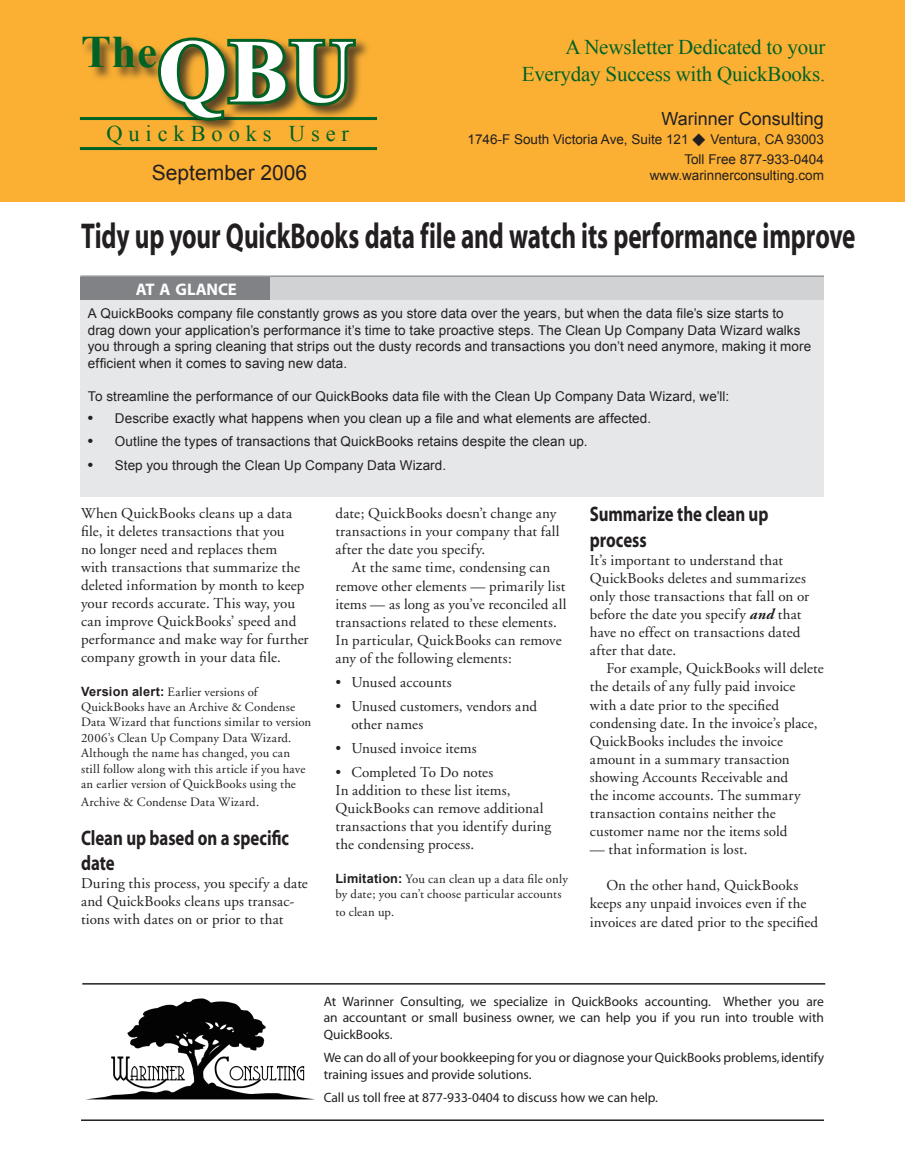
<style>
.page{position:relative;width:905px;height:1175px;background:#fff}
.page>*{position:absolute;margin:0;border:0;box-sizing:border-box;transform-origin:0 0}
.t1{font:700 45px "Times New Roman";color:#006224}
.t2{font:700 36px "Myriad";letter-spacing:-.005em;color:#231f20;scale:.7 1}
.t3{font:22.5px "Times New Roman";letter-spacing:.26em;color:#006224}
.t4{font:21px/27px "Times New Roman";letter-spacing:-.01em;color:#006224;text-align:right}
.head1{font:700 21px/25.3px "Myriad";color:#231f20;scale:.8 1}
.t5{font:21px "Arial";color:#231f20}
.t6{font:18px "Arial";color:#231f20}
.firstpara{font:700 16.8px "Myriad";letter-spacing:-.01em;color:#fff}
.firstpara-2{font:15px/18px "Adobe Garamond";letter-spacing:.01em;color:#231f20}
.regular{font:15px/18px "Adobe Garamond";letter-spacing:.01em;color:#231f20}
.listbul{font:15px/18px "Adobe Garamond";color:#231f20}
.intropara{font:13.5px/16.5px "Arial";letter-spacing:.005em;color:#231f20}
.t7{font:13.5px/16.5px "Myriad";color:#231f20;text-align:justify}
.introbul{font:13.5px "Arial";letter-spacing:.005em;color:#231f20}
.inlinereg{font:12.75px/15.3px "Adobe Garamond";letter-spacing:.015em;color:#231f20}
.s1{font-size:90px;color:#fff}
.s2{font-weight:700;font-size:15px}
.s3{font-family:"Arial";font-weight:700}
.s4{font-weight:700;font-style:italic}
</style>
<div class="page">
<div style="left:0;top:0;width:904px;height:201px;background:#fbb034"></div>
<hr style="left:80px;top:117px;width:297px;height:3px;background:#006224">
<hr style="left:80px;top:147px;width:297px;height:3px;background:#006224">
<div style="left:81px;top:35px;width:290px;height:100px;background:#231f20;opacity:.75"></div>
<svg style="left:155px;top:35px;width:204px;height:90px"></svg>
<div style="left:80px;top:290px;width:744px;height:38px;background:#e6e7e9"></div>
<div style="left:80px;top:277px;width:743px;height:23px;background:#d1d2d4"></div>
<div style="left:80px;top:301px;width:744px;height:195px;background:#e6e7e9"></div>
<div style="left:80px;top:277px;width:190px;height:23px;background:#808285"></div>
<hr style="left:80px;top:275px;width:744px;height:2px;background:#939598">
<hr style="left:82px;top:983px;width:743px;height:1px;background:#231f20">
<hr style="left:81px;top:1119px;width:743px;height:1px;background:#231f20">
<img style="left:86px;top:998px;width:229px;height:102px">
<p class="t1" style="left:81px;top:21px;width:275px">The<span class="s1">QBU</span></p>
<p class="t4" style="left:521px;top:33px;width:305px">A Newsletter Dedicated to your<br>Everyday Success with QuickBooks.</p>
<p class="t6" style="left:661px;top:107px;width:164px">Warinner Consulting</p>
<p class="intropara" style="left:467px;top:132px;width:358px">1746-F South Victoria Ave, Suite 121 ◆ Ventura, CA 93003</p>
<p class="intropara" style="left:684px;top:151px;width:141px">Toll Free 877-933-0404</p>
<p class="intropara" style="left:649px;top:167px;width:176px">www.warinnerconsulting.com</p>
<p class="t3" style="left:106px;top:118px;width:244px">QuickBooks User</p>
<p class="t5" style="left:152px;top:159px;width:157px">September 2006</p>
<p class="t2" style="left:81px;top:218px;width:1107px">Tidy up your QuickBooks data file and watch its performance improve</p>
<p class="firstpara" style="left:136px;top:280px;width:103px">at a glance</p>
<p class="intropara" style="left:88px;top:305px;width:725px">A QuickBooks company file constantly grows as you store data over the years, but when the data file’s size starts to drag down your application’s performance it’s time to take proactive steps. The Clean Up Company Data Wizard walks you through a spring cleaning that strips out the dusty records and transactions you don’t need anymore, making it more efficient when it comes to saving new data.</p>
<p class="intropara" style="left:88px;top:388px;width:642px">To streamline the performance of our QuickBooks data file with the Clean Up Company Data Wizard, we’ll:</p>
<p class="introbul" style="left:88px;top:410px;width:564px"><span class="s2">•</span> Describe exactly what happens when you clean up a file and what elements are affected.</p>
<p class="introbul" style="left:88px;top:432px;width:501px"><span class="s2">•</span> Outline the types of transactions that QuickBooks retains despite the clean up.</p>
<p class="introbul" style="left:88px;top:456px;width:360px"><span class="s2">•</span> Step you through the Clean Up Company Data Wizard.</p>
<p class="firstpara-2" style="left:81px;top:505px;width:229px">When QuickBooks cleans up a data file, it deletes transactions that you<br>no longer need and replaces them<br>with transactions that summarize the deleted information by month to keep your records accurate. This way, you can improve QuickBooks’ speed and performance and make way for further company growth in your data file.</p>
<p class="inlinereg" style="left:81px;top:684px;width:232px"><span class="s3">Version alert:</span> Earlier versions of QuickBooks have an Archive &amp; Condense Data Wizard that functions similar to version 2006’s Clean Up Company Data Wizard.<br>Although the name has changed, you can still follow along with this article if you have an earlier version of QuickBooks using the</p>
<p class="inlinereg" style="left:81px;top:794px;width:180px">Archive &amp; Condense Data Wizard.</p>
<p class="head1" style="left:81px;top:825px;width:261px">Clean up based on a specific date</p>
<p class="firstpara-2" style="left:81px;top:874px;width:228px">During this process, you specify a date and QuickBooks cleans ups transac&shy;tions with dates on or prior to that</p>
<p class="firstpara-2" style="left:335px;top:505px;width:226px">date; QuickBooks doesn’t change any transactions in your company that fall after the date you specify.</p>
<p class="regular" style="left:335px;top:559px;width:232px;text-indent:16px">At the same time, condensing can remove other elements — primarily list items — as long as you’ve reconciled all transactions related to these elements.<br>In particular, QuickBooks can remove any of the following elements:</p>
<p class="listbul" style="left:335px;top:673px;width:118px">• Unused accounts</p>
<p class="listbul" style="left:351px;top:697px;width:187px;text-indent:-16px">• Unused customers, vendors and other names</p>
<p class="listbul" style="left:335px;top:739px;width:143px">• Unused invoice items</p>
<p class="listbul" style="left:335px;top:763px;width:159px">• Completed To Do notes</p>
<p class="firstpara-2" style="left:335px;top:781px;width:217px">In addition to these list items,<br>QuickBooks can remove additional transactions that you identify during the condensing process.</p>
<p class="inlinereg" style="left:335px;top:871px;width:234px"><span class="s3">Limitation:</span> You can clean up a data file only by date; you can’t choose particular accounts</p>
<p class="inlinereg" style="left:335px;top:904px;width:60px">to clean up.</p>
<p class="head1" style="left:590px;top:502px;width:225px">Summarize the clean up process</p>
<p class="firstpara-2" style="left:590px;top:551px;width:221px">It’s important to understand that<br>QuickBooks deletes and summarizes only those transactions that fall on or before the date you specify <span class="s4">and</span> that have no effect on transactions dated after that date.</p>
<p class="regular" style="left:590px;top:660px;width:235px;text-indent:16px">For example, QuickBooks will delete the details of any fully paid invoice with a date prior to the specified condensing date. In the invoice’s place, QuickBooks includes the invoice amount in a summary transaction showing Accounts Receivable and<br>the income accounts. The summary transaction contains neither the customer name nor the items sold</p>
<p class="regular" style="left:590px;top:840px;width:159px">— that information is lost.</p>
<p class="regular" style="left:590px;top:877px;width:230px;text-indent:16px">On the other hand, QuickBooks keeps any unpaid invoices even if the invoices are dated prior to the specified</p>
<p class="t7" style="left:324px;top:993px;width:502px">At Warinner Consulting, we specialize in QuickBooks accounting. Whether you are an accountant or small business owner, we can help you if you run into trouble with QuickBooks.</p>
<p class="t7" style="left:324px;top:1050px;width:502px">We can do all of your bookkeeping for you or diagnose your QuickBooks problems, identify training issues and provide solutions.</p>
<p class="t7" style="left:324px;top:1089px;width:336px">Call us toll free at 877-933-0404 to discuss how we can help.</p>
</div>
